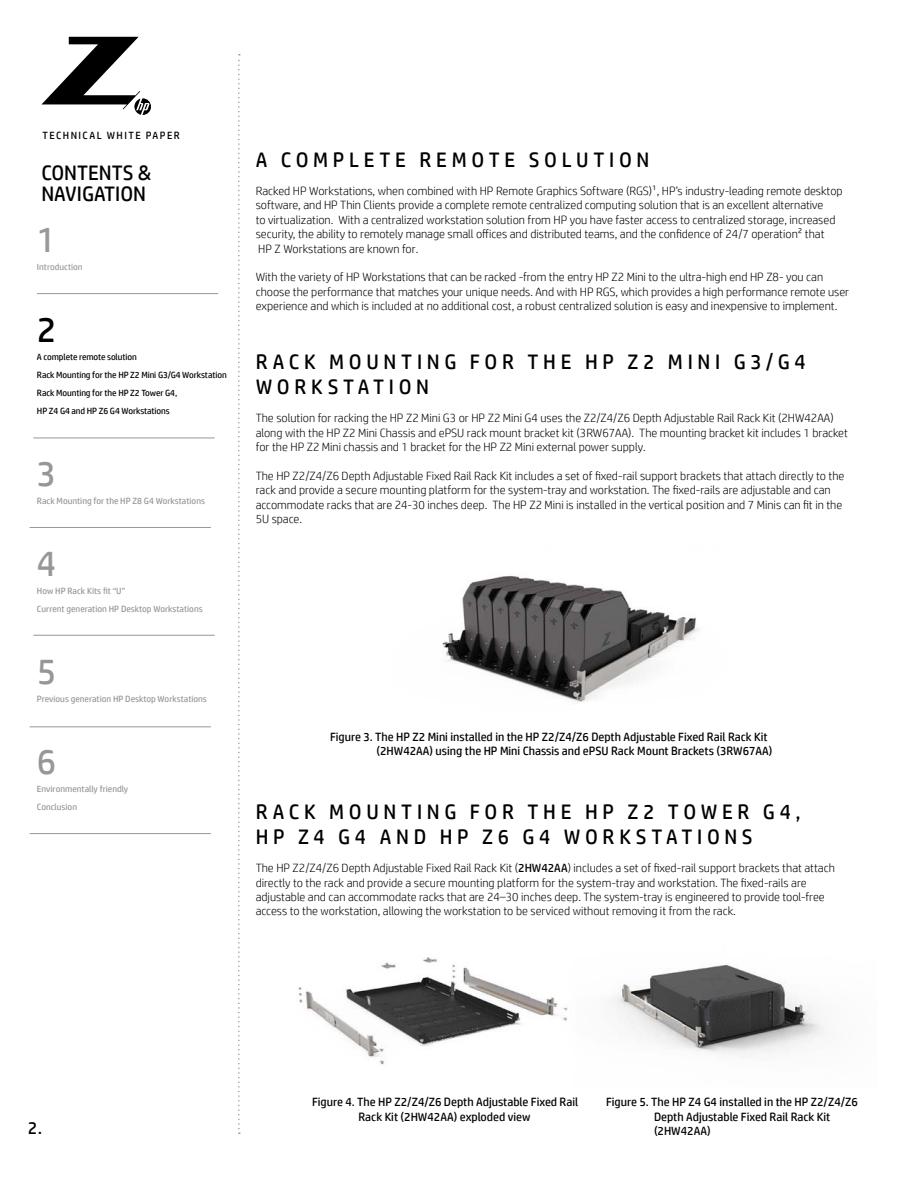
<style>
.page{position:relative;width:918px;height:1188px;background:#fff}
.page>*{position:absolute;margin:0;border:0;box-sizing:border-box;transform-origin:0 0}
.t1{font:36px "HP Simplified";color:#969797}
.t2{font:36px "HP Simplified";color:#989a9a}
.t3{font:36px "HP Simplified";color:#000}
.t4{font:21px/25.2px "HP Simplified";letter-spacing:.22em;color:#000}
.t5{font:21px/21px "HP Simplified";color:#000}
.t6{font:17.7px "HP Simplified";color:#000}
.t7{font:300 12px/14.4px "HP Simplified";color:#000}
.t8{font:12px/14.4px "HP Simplified";color:#000}
.t9{font:10.5px "HP Simplified";letter-spacing:.14em;color:#000}
.t10{font:9px/18px "HP Simplified";color:#969797}
.t11{font:9px/18px "HP Simplified";letter-spacing:-.01em;color:#000}
.t12{font:9px "HP Simplified";color:#989a9a}
.s1{font-weight:400}
</style>
<div class="page">
<svg style="left:41px;top:37px;width:110px;height:78px"></svg>
<svg style="left:238px;top:54px;width:2px;height:1080px"></svg>
<img style="left:442px;top:575px;width:257px;height:128px">
<img style="left:298px;top:957px;width:526px;height:108px">
<hr style="left:37px;top:293px;width:181px;height:1px;background:#969797">
<hr style="left:33px;top:438px;width:182px;height:1px;background:#969797">
<hr style="left:30px;top:727px;width:181px;height:1px;background:#969797">
<hr style="left:30px;top:833px;width:181px;height:1px;background:#969797">
<hr style="left:30px;top:527px;width:181px;height:1px;background:#969797">
<hr style="left:33px;top:635px;width:182px;height:1px;background:#969797">
<p class="t9" style="left:42px;top:128px;width:139px">TECHNICAL WHITE PAPER</p>
<h2 class="t5" style="left:41px;top:162px;width:111px">CONTENTS &amp;<br>NAVIGATION</h2>
<h1 class="t2" style="left:37px;top:216px;width:21px">1</h1>
<p class="t12" style="left:37px;top:261px;width:47px">Introduction</p>
<h1 class="t3" style="left:37px;top:306px;width:21px">2</h1>
<p class="t11" style="left:37px;top:348px;width:191px">A complete remote solution<br>Rack Mounting for the HP Z2 Mini G3/G4 Workstation Rack Mounting for the HP Z2 Tower G4,<br>HP Z4 G4 and HP Z6 G4 Workstations</p>
<h1 class="t1" style="left:37px;top:450px;width:21px">3</h1>
<p class="t10" style="left:37px;top:492px;width:170px">Rack Mounting for the HP Z8 G4 Workstations</p>
<h1 class="t1" style="left:37px;top:540px;width:21px">4</h1>
<p class="t10" style="left:37px;top:582px;width:167px">How HP Rack Kits fit “U”<br>Current generation HP Desktop Workstations</p>
<h1 class="t1" style="left:37px;top:648px;width:21px">5</h1>
<p class="t10" style="left:37px;top:690px;width:171px">Previous generation HP Desktop Workstations</p>
<h1 class="t1" style="left:37px;top:738px;width:21px">6</h1>
<p class="t10" style="left:37px;top:780px;width:93px">Environmentally friendly<br>Conclusion</p>
<h2 class="t4" style="left:256px;top:147px;width:395px">A COMPLETE REMOTE SOLUTION</h2>
<p class="t7" style="left:256px;top:183px;width:588px">Racked HP Workstations, when combined with HP Remote Graphics Software (RGS)1, HP’s industry-leading remote desktop software, and HP Thin Clients provide a complete remote centralized computing solution that is an excellent alternative<br>to virtualization. With a centralized workstation solution from HP you have faster access to centralized storage, increased security, the ability to remotely manage small offices and distributed teams, and the confidence of 24/7 operation2 that<br>HP Z Workstations are known for.</p>
<p class="t7" style="left:256px;top:270px;width:595px">With the variety of HP Workstations that can be racked -from the entry HP Z2 Mini to the ultra-high end HP Z8- you can choose the performance that matches your unique needs. And with HP RGS, which provides a high performance remote user experience and which is included at no additional cost, a robust centralized solution is easy and inexpensive to implement.</p>
<h2 class="t4" style="left:256px;top:349px;width:552px">RACK MOUNTING FOR THE HP Z2 MINI G3/G4<br>WORKSTATION</h2>
<p class="t7" style="left:256px;top:411px;width:594px">The solution for racking the HP Z2 Mini G3 or HP Z2 Mini G4 uses the Z2/Z4/Z6 Depth Adjustable Rail Rack Kit (2HW42AA) along with the HP Z2 Mini Chassis and ePSU rack mount bracket kit (3RW67AA). The mounting bracket kit includes 1 bracket for the HP Z2 Mini chassis and 1 bracket for the HP Z2 Mini external power supply.</p>
<p class="t7" style="left:256px;top:468px;width:590px">The HP Z2/Z4/Z6 Depth Adjustable Fixed Rail Rack Kit includes a set of fixed-rail support brackets that attach directly to the rack and provide a secure mounting platform for the system-tray and workstation. The fixed-rails are adjustable and can accommodate racks that are 24-30 inches deep. The HP Z2 Mini is installed in the vertical position and 7 Minis can fit in the 5U space.</p>
<p class="t8" style="left:377px;top:729px;width:398px;text-indent:-46px">Figure 3. The HP Z2 Mini installed in the HP Z2/Z4/Z6 Depth Adjustable Fixed Rail Rack Kit (2HW42AA) using the HP Mini Chassis and ePSU Rack Mount Brackets (3RW67AA)</p>
<h2 class="t4" style="left:256px;top:799px;width:546px">RACK MOUNTING FOR THE HP Z2 TOWER G4,<br>HP Z4 G4 AND HP Z6 G4 WORKSTATIONS</h2>
<p class="t7" style="left:256px;top:861px;width:581px">The HP Z2/Z4/Z6 Depth Adjustable Fixed Rail Rack Kit (<span class="s1">2HW42AA</span>) includes a set of fixed-rail support brackets that attach directly to the rack and provide a secure mounting platform for the system-tray and workstation. The fixed-rails are adjustable and can accommodate racks that are 24–30 inches deep. The system-tray is engineered to provide tool-free access to the workstation, allowing the workstation to be serviced without removing it from the rack.</p>
<h3 class="t6" style="left:28px;top:1116px;width:16px">2.</h3>
<p class="t8" style="left:312px;top:1095px;width:268px;text-align:center">Figure 4. The HP Z2/Z4/Z6 Depth Adjustable Fixed Rail<br>Rack Kit (2HW42AA) exploded view</p>
<p class="t8" style="left:654px;top:1095px;width:205px;text-indent:-48px">Figure 5. The HP Z4 G4 installed in the HP Z2/Z4/Z6<br>Depth Adjustable Fixed Rail Rack Kit (2HW42AA)</p>
</div>
